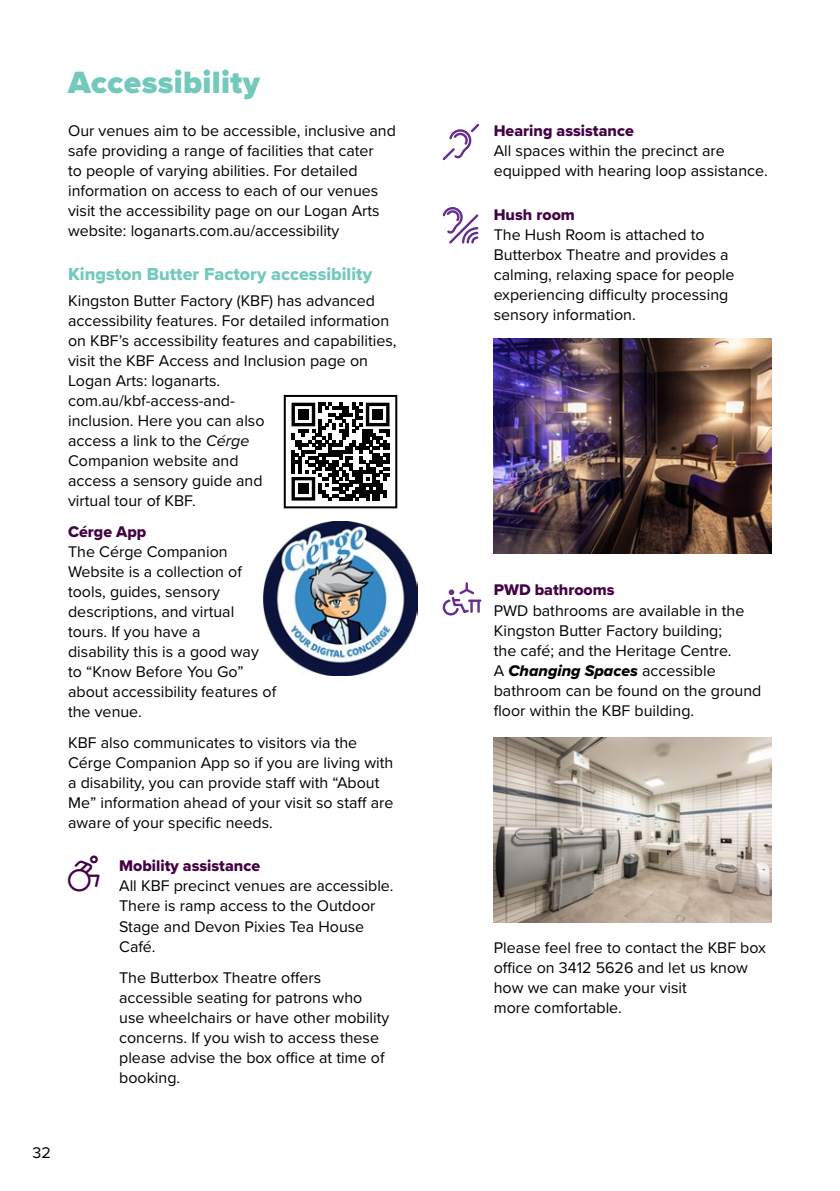
<style>
.page{position:relative;width:840px;height:1191px;background:#fff}
.page>*{position:absolute;margin:0;border:0;box-sizing:border-box;transform-origin:0 0}
.t1{font:900 32px "Proxima Nova";letter-spacing:.01em;color:#74c9bd}
.t2{font:18px "Proxima Nova Extrabld";color:#74c9bd}
.Body_text_8pt{font:16px/20px "Proxima Nova";color:#000}
.t3{font:16px "Proxima Nova Extrabld";color:#430243}
.s1{font-style:italic}
.s2{font-family:"Proxima Nova Extrabld It"}
</style>
<div class="page">
<img style="left:263px;top:522px;width:154px;height:153px">
<svg style="left:442px;top:123px;width:38px;height:38px"></svg>
<svg style="left:442px;top:207px;width:37px;height:37px"></svg>
<svg style="left:442px;top:582px;width:38px;height:34px"></svg>
<img style="left:493px;top:338px;width:278px;height:215px">
<img style="left:493px;top:737px;width:278px;height:185px">
<svg style="left:291px;top:403px;width:98px;height:98px"></svg>
<div style="left:298px;top:409px;width:10px;height:10px;background:#000"></div>
<div style="left:372px;top:409px;width:10px;height:10px;background:#000"></div>
<div style="left:298px;top:484px;width:10px;height:10px;background:#000"></div>
<div style="left:283px;top:395px;width:114px;height:113px;border:2px solid #000"></div>
<h2 class="t1" style="left:68px;top:59px;width:193px">Accessibility</h2>
<p class="Body_text_8pt" style="left:68px;top:120px;width:329px">Our venues aim to be accessible, inclusive and safe providing a range of facilities that cater<br>to people of varying abilities. For detailed information on access to each of our venues visit the accessibility page on our Logan Arts website: loganarts.com.au/accessibility</p>
<h3 class="t2" style="left:68px;top:261px;width:305px">Kingston Butter Factory accessibility</h3>
<p class="Body_text_8pt" style="left:68px;top:290px;width:330px">Kingston Butter Factory (KBF) has advanced accessibility features. For detailed information on KBF’s accessibility features and capabilities, visit the KBF Access and Inclusion page on<br>Logan Arts: loganarts.<br>com.au/kbf-access-and-<br>inclusion. Here you can also<br>access a link to the <span class="s1">Cérge<br></span>Companion website and<br>access a sensory guide and<br>virtual tour of KBF.</p>
<h4 class="t3" style="left:68px;top:519px;width:80px">Cérge App</h4>
<p class="Body_text_8pt" style="left:68px;top:540px;width:209px">The Cérge Companion<br>Website is a collection of tools, guides, sensory descriptions, and virtual tours. If you have a<br>disability this is a good way to “Know Before You Go” about accessibility features of the venue.</p>
<p class="Body_text_8pt" style="left:68px;top:732px;width:326px">KBF also communicates to visitors via the Cérge Companion App so if you are living with a disability, you can provide staff with “About Me” information ahead of your visit so staff are aware of your specific needs.</p>
<h4 class="t3" style="left:68px;top:854px;width:193px">★★ Mobility assistance</h4>
<p class="Body_text_8pt" style="left:119px;top:875px;width:276px">All KBF precinct venues are accessible.<br>There is ramp access to the Outdoor<br>Stage and Devon Pixies Tea House<br>Café.</p>
<p class="Body_text_8pt" style="left:119px;top:966px;width:271px">The Butterbox Theatre offers accessible seating for patrons who use wheelchairs or have other mobility concerns. If you wish to access these please advise the box office at time of booking.</p>
<p class="Body_text_8pt" style="left:32px;top:1142px;width:20px">32</p>
<h4 class="t3" style="left:493px;top:119px;width:141px">Hearing assistance</h4>
<p class="Body_text_8pt" style="left:493px;top:140px;width:275px">All spaces within the precinct are equipped with hearing loop assistance.</p>
<h4 class="t3" style="left:493px;top:202px;width:83px">Hush room</h4>
<p class="Body_text_8pt" style="left:493px;top:223px;width:242px">The Hush Room is attached to<br>Butterbox Theatre and provides a calming, relaxing space for people experiencing difficulty processing sensory information.</p>
<h4 class="t3" style="left:493px;top:578px;width:122px">PWD bathrooms</h4>
<p class="Body_text_8pt" style="left:493px;top:599px;width:269px">PWD bathrooms are available in the Kingston Butter Factory building;<br>the café; and the Heritage Centre.<br>A <span class="s2">Changing Spaces</span> accessible bathroom can be found on the ground floor within the KBF building.</p>
<p class="Body_text_8pt" style="left:493px;top:936px;width:273px">Please feel free to contact the KBF box office on 3412 5626 and let us know how we can make your visit<br>more comfortable.</p>
</div>
